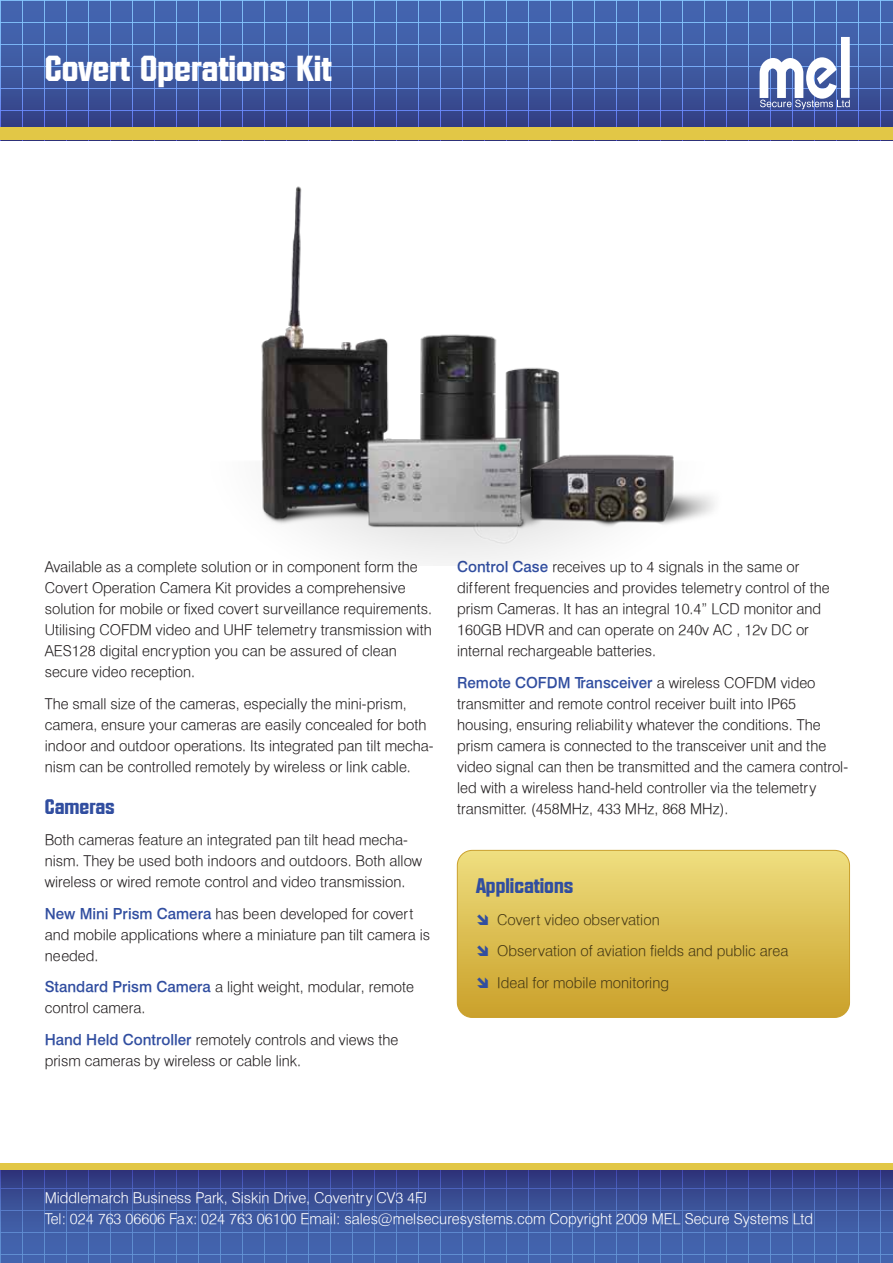
<style>
.page{position:relative;width:893px;height:1263px;background:#fff}
.page>*{position:absolute;margin:0;border:0;box-sizing:border-box;transform-origin:0 0}
.t1{font:800 36px "Facet";color:#fff}
.t2{font:800 21px "Facet";color:#314ea0}
.t3{font:300 15px/21px "Halvett";color:#231f20}
.t4{font:300 15px/21px "Halvett";color:#fff}
.t5{font:300 15px/31.5px "Halvett";color:#493b15}
.s1{font-weight:500;color:#314ea0}
</style>
<div class="page">
<svg style="left:0;top:0;width:893px;height:128px;background:#435fa5"></svg>
<svg style="left:0;top:1169px;width:893px;height:94px;background:#40589e"></svg>
<div style="left:0;top:128px;width:893px;height:12px;background:#e2c746"></div>
<div style="left:0;top:1163px;width:893px;height:6px;background:#e2c746"></div>
<svg style="left:760px;top:37px;width:90px;height:72px"></svg>
<svg style="left:457px;top:850px;width:391px;height:166px;background:#dcbf54"></svg>
<div style="left:457px;top:850px;width:393px;height:168px;border:1px solid #caa02c;border-radius:15px"></div>
<img style="left:189px;top:140px;width:580px;height:423px">
<svg style="left:477px;top:914px;width:11px;height:11px"></svg>
<svg style="left:477px;top:945px;width:11px;height:11px"></svg>
<svg style="left:477px;top:977px;width:11px;height:11px"></svg>
<h1 class="t1" style="left:45px;top:48px;width:288px">Covert Operations Kit</h1>
<p class="t3" style="left:45px;top:556px;width:389px">Available as a complete solution or in component form the Covert Operation Camera Kit provides a comprehensive solution for mobile or fixed covert surveillance requirements.<br>Utilising COFDM video and UHF telemetry transmission with AES128 digital encryption you can be assured of clean secure video reception.</p>
<p class="t3" style="left:45px;top:693px;width:390px">The small size of the cameras, especially the mini-prism, camera, ensure your cameras are easily concealed for both indoor and outdoor operations. Its integrated pan tilt mecha&shy;nism can be controlled remotely by wireless or link cable.</p>
<h2 class="t2" style="left:45px;top:794px;width:72px">Cameras</h2>
<p class="t3" style="left:45px;top:829px;width:379px">Both cameras feature an integrated pan tilt head mecha&shy;nism. They be used both indoors and outdoors. Both allow wireless or wired remote control and video transmission.</p>
<p class="t3" style="left:45px;top:903px;width:387px"><span class="s1">New Mini Prism Camera</span> has been developed for covert and mobile applications where a miniature pan tilt camera is needed.</p>
<p class="t3" style="left:45px;top:976px;width:371px"><span class="s1">Standard Prism Camera</span> a light weight, modular, remote control camera.</p>
<p class="t3" style="left:45px;top:1029px;width:355px"><span class="s1">Hand Held Controller</span> remotely controls and views the prism cameras by wireless or cable link.</p>
<p class="t3" style="left:457px;top:556px;width:374px"><span class="s1">Control Case</span> receives up to 4 signals in the same or different frequencies and provides telemetry control of the prism Cameras. It has an integral 10.4” LCD monitor and 160GB HDVR and can operate on 240v AC , 12v DC or internal rechargeable batteries.</p>
<p class="t3" style="left:457px;top:672px;width:393px"><span class="s1">Remote COFDM Transceiver</span> a wireless COFDM video transmitter and remote control receiver built into IP65 housing, ensuring reliability whatever the conditions. The prism camera is connected to the transceiver unit and the video signal can then be transmitted and the camera control&shy;led with a wireless hand-held controller via the telemetry transmitter. (458MHz, 433 MHz, 868 MHz).</p>
<h2 class="t2" style="left:476px;top:874px;width:99px">Applications</h2>
<p class="t5" style="left:497px;top:904px;width:293px">Covert video observation<br>Observation of aviation fields and public area<br>Ideal for mobile monitoring</p>
<p class="t4" style="left:45px;top:1187px;width:770px">Middlemarch Business Park, Siskin Drive, Coventry CV3 4FJ<br>Tel: 024 763 06606 Fax: 024 763 06100 Email: sales@melsecuresystems.com Copyright 2009 MEL Secure Systems Ltd</p>
</div>
